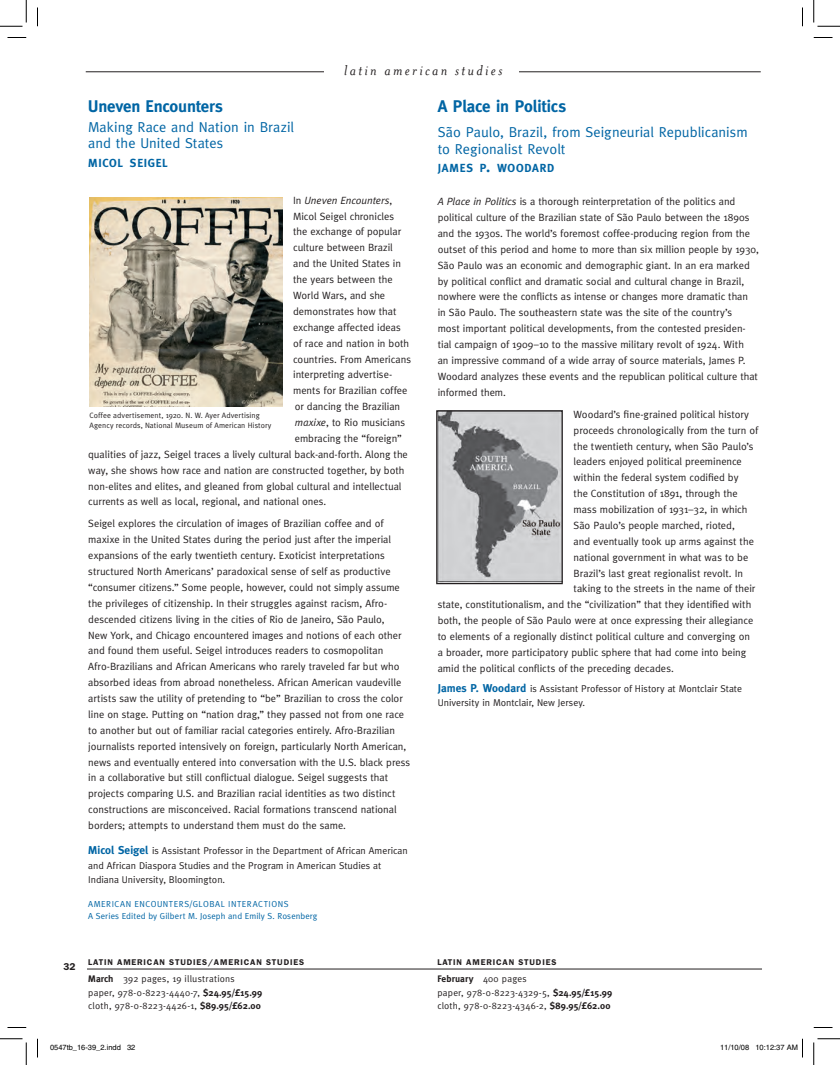
<style>
.page{position:relative;width:840px;height:1065px;background:#fff}
.page>*{position:absolute;margin:0;border:0;box-sizing:border-box;transform-origin:0 0}
.t1{font:700 16.88px "Meta";letter-spacing:-.01em;color:#0065a4}
.t2{font:italic 16.25px "Mrs Eaves";letter-spacing:.15em;color:#231f20}
.t3{font:14.38px/16.9px "Meta";letter-spacing:.005em;color:#0065a4}
.t4{font:700 11.75px "Meta";letter-spacing:.06em;color:#0065a4}
.t5{font:10.5px/15.9px "Meta";color:#231f20}
.t6{font:italic 10.5px "Meta";letter-spacing:-.005em;color:#231f20}
.t7{font:600 10px "Franklin Gothic";color:#231f20}
.t8{font:9.88px/14.1px "Meta";color:#231f20}
.t9{font:9.5px/13.2px "Meta";letter-spacing:.02em;color:#231f20}
.t10{font:8.75px/12.5px "Meta";letter-spacing:.015em;color:#0065a4}
.t11{font:8.75px "Meta";letter-spacing:.065em;color:#0065a4}
.t12{font:600 8.38px "Franklin Gothic";letter-spacing:.1em;color:#231f20}
.t13{font:7.75px/10px "Meta";letter-spacing:.01em;color:#231f20}
.t14{font:7.5px "Helvetica";color:#000}
.s1{font-style:normal}
.s2{font-style:italic}
.s3{font-weight:700;font-size:11.38px;color:#0065a4}
.s4{font-weight:700}
.s5{font-size:15.62px}
</style>
<div class="page">
<hr style="left:87px;top:969px;width:675px;height:1px;background:#231f20">
<img style="left:438px;top:412px;width:123px;height:170px">
<div style="left:436px;top:410px;width:127px;height:174px;border:1px solid #231f20"></div>
<hr style="left:86px;top:71px;width:675px;height:1px;background:#231f20">
<div style="left:324px;top:52px;width:195px;height:31px;background:#fff"></div>
<img style="left:90px;top:197px;width:192px;height:209px">
<svg style="left:8px;top:37px;width:18px;height:1px"></svg>
<svg style="left:814px;top:37px;width:18px;height:1px"></svg>
<svg style="left:8px;top:1027px;width:18px;height:1px"></svg>
<svg style="left:814px;top:1027px;width:18px;height:1px"></svg>
<svg style="left:37px;top:8px;width:1px;height:18px"></svg>
<svg style="left:37px;top:1039px;width:1px;height:19px"></svg>
<svg style="left:802px;top:8px;width:1px;height:18px"></svg>
<svg style="left:0;top:0;width:27px;height:27px"></svg>
<svg style="left:0;top:1039px;width:27px;height:26px"></svg>
<svg style="left:814px;top:0;width:26px;height:27px"></svg>
<svg style="left:814px;top:1039px;width:26px;height:26px"></svg>
<svg style="left:802px;top:1039px;width:1px;height:19px"></svg>
<h2 class="t2" style="left:344px;top:61px;width:160px">latin american studies</h2>
<h1 class="t1" style="left:88px;top:97px;width:136px">Uneven Encounters</h1>
<h3 class="t3" style="left:88px;top:118px;width:207px">Making Race and Nation in Brazil and the United States</h3>
<p class="t4" style="left:88px;top:156px;width:81px">MICOL SEIGEL</p>
<p class="t6" style="left:293px;top:194px;width:101px"><span class="s1">In</span> Uneven Encounters<span class="s1">,</span></p>
<p class="t5" style="left:293px;top:208px;width:103px">Micol Seigel chronicles</p>
<p class="t5" style="left:293px;top:224px;width:110px">the exchange of popular</p>
<p class="t5" style="left:293px;top:240px;width:101px">culture between Brazil</p>
<p class="t5" style="left:293px;top:256px;width:109px">and the United States in</p>
<p class="t5" style="left:293px;top:271px;width:101px">the years between the</p>
<p class="t5" style="left:293px;top:287px;width:94px">World Wars, and she</p>
<p class="t5" style="left:293px;top:303px;width:105px">demonstrates how that</p>
<p class="t5" style="left:293px;top:319px;width:109px">exchange affected ideas</p>
<p class="t5" style="left:293px;top:335px;width:117px">of race and nation in both</p>
<p class="t5" style="left:293px;top:351px;width:119px">countries. From Americans</p>
<p class="t5" style="left:293px;top:367px;width:101px">interpreting advertise-</p>
<p class="t5" style="left:293px;top:383px;width:116px">ments for Brazilian coffee</p>
<p class="t5" style="left:295px;top:398px;width:107px">or dancing the Brazilian</p>
<p class="t5" style="left:295px;top:414px;width:112px"><span class="s2">maxixe</span>, to Rio musicians</p>
<p class="t5" style="left:295px;top:430px;width:109px">embracing the “foreign”</p>
<p class="t5" style="left:88px;top:446px;width:321px">qualities of jazz, Seigel traces a lively cultural back-and-forth. Along the</p>
<p class="t5" style="left:88px;top:462px;width:318px">way, she shows how race and nation are constructed together, by both</p>
<p class="t5" style="left:88px;top:478px;width:315px">non-elites and elites, and gleaned from global cultural and intellectual</p>
<p class="t5" style="left:88px;top:494px;width:240px">currents as well as local, regional, and national ones.</p>
<p class="t5" style="left:88px;top:516px;width:324px">Seigel explores the circulation of images of Brazilian coffee and of maxixe in the United States during the period just after the imperial expansions of the early twentieth century. Exoticist interpretations structured N orth Americans’ paradoxical sense of self as productive “consumer citizens.” Some people, however, could not simply assume the privileges of citizenship. In their struggles against racism, Afro&shy;descended citizens living in the cities of Rio de Janeiro, São Paulo,<br>New York, and Chicago encountered images and notions of each other and found them useful. Seigel introduces readers to cosmopolitan Afro-Brazilians and African Americans who rarely traveled far but who absorbed ideas from abroad nonetheless. African American vaudeville artists saw the utility of pretending to “be” Brazilian to cross the color line on stage. Putting on “nation drag,” they passed not from one race to another but out of familiar racial categories entirely. Afro-Brazilian journalists reported intensively on foreign, particularly N orth American, news and eventually entered into conversation with the U.S. black press in a collaborative but still conflictual dialogue. Seigel suggests that projects comparing U.S. and Brazilian racial identities as two distinct constructions are misconceived. Racial formations transcend national borders; attempts to understand them must do the same.</p>
<p class="t8" style="left:88px;top:844px;width:321px"><span class="s3">Micol Seigel</span> is Assistant Professor in the Department of African American and African Diaspora Studies and the Program in American Studies at<br>Indiana University, Bloomington.</p>
<p class="t11" style="left:88px;top:899px;width:127px">American Encounters/Global</p>
<p class="t10" style="left:228px;top:897px;width:30px">Interacti</p>
<p class="t13" style="left:89px;top:411px;width:184px">Coffee advertisement, 1920. N . W. Ayer Advertising<br>Agency records, National Museum of American History</p>
<p class="t10" style="left:88px;top:897px;width:231px;text-indent:183px">ons<br>A Series Edited by Gilbert M. Joseph and Emily S. Rosenberg</p>
<p class="t7" style="left:63px;top:960px;width:14px">32</p>
<p class="t12" style="left:88px;top:957px;width:217px">LATIN AMERICAN STUDIES/AMERICAN STUDIES</p>
<p class="t9" style="left:88px;top:972px;width:176px"><span class="s4">March</span> 392 pages, 19 illustrations paper, 978-0-8223-4440-7, <span class="s4">$24.95/£15.99 </span>cloth, 978-0-8223-4426-1, <span class="s4">$89.95/£62.00</span></p>
<h1 class="t1" style="left:438px;top:97px;width:130px">A Place in Politics</h1>
<h3 class="t3" style="left:438px;top:123px;width:311px">São Paulo, Brazil, from Seigneurial Republicanism to Regionalist Revolt</h3>
<p class="t4" style="left:438px;top:162px;width:118px">JAMES P<span class="s5">.</span> WOODARD</p>
<p class="t5" style="left:438px;top:194px;width:323px"><span class="s2">A Place in Politics</span> is a thorough reinterpretation of the politics and political culture of the Brazilian state of São Paulo between the 1890s and the 1930s. The world’s foremost coffee-producing region from the outset of this period and home to more than six million people by 1930, São Paulo was an economic and demographic giant. In an era marked by political conflict and dramatic social and cultural change in Brazil, nowhere were the conflicts as intense or changes more dramatic than<br>in São Paulo. The southeastern state was the site of the country’s<br>most important political developments, from the contested presiden&shy;tial campaign of 1909–10 to the massive military revolt of 1924. With<br>an impressive command of a wide array of source materials, James P.<br>Woodard analyzes these events and the republican political culture that informed them.</p>
<p class="t5" style="left:574px;top:406px;width:177px">Woodard’s fine-grained political history</p>
<p class="t5" style="left:574px;top:422px;width:186px">proceeds chronologically from the turn of</p>
<p class="t5" style="left:574px;top:438px;width:181px">the twentieth century, when São Paulo’s</p>
<p class="t5" style="left:574px;top:454px;width:170px">leaders enjoyed political preeminence</p>
<p class="t5" style="left:574px;top:470px;width:167px">within the federal system codified by</p>
<p class="t5" style="left:574px;top:485px;width:166px">the Constitution of 1891, through the</p>
<p class="t5" style="left:574px;top:501px;width:175px">mass mobilization of 1931–32, in which</p>
<p class="t5" style="left:574px;top:517px;width:163px">São Paulo’s people marched, rioted,</p>
<p class="t5" style="left:574px;top:533px;width:182px">and eventually took up arms against the</p>
<p class="t5" style="left:574px;top:549px;width:176px">national government in what was to be</p>
<p class="t5" style="left:574px;top:565px;width:171px">Brazil’s last great regionalist revolt. In</p>
<p class="t5" style="left:574px;top:581px;width:183px">taking to the streets in the name of their</p>
<p class="t5" style="left:438px;top:597px;width:315px">state, constitutionalism, and the “civilization” that they identified with</p>
<p class="t5" style="left:438px;top:613px;width:317px">both, the people of São Paulo were at once expressing their allegiance</p>
<p class="t5" style="left:438px;top:628px;width:314px">to elements of a regionally distinct political culture and converging on</p>
<p class="t5" style="left:438px;top:644px;width:310px">a broader, more participatory public sphere that had come into being</p>
<p class="t5" style="left:438px;top:660px;width:238px">amid the political conflicts of the preceding decades.</p>
<p class="t8" style="left:438px;top:682px;width:306px"><span class="s3">James P. Woodard</span> is Assistant Professor of History at Montclair State<br>University in Montclair, N ew Jersey.</p>
<p class="t12" style="left:437px;top:957px;width:121px">LATIN AMERICAN STUDIES</p>
<p class="t9" style="left:437px;top:972px;width:176px"><span class="s4">February</span> 400 pages<br>paper, 978-0-8223-4329-5, <span class="s4">$24.95/£15.99 </span>cloth, 978-0-8223-4346-2, <span class="s4">$89.95/£62.00</span></p>
<p class="t14" style="left:50px;top:1043px;width:87px">0547tb_16-39_2.indd 32</p>
<p class="t14" style="left:720px;top:1043px;width:79px">11/10/08 10:12:37 AM</p>
</div>
